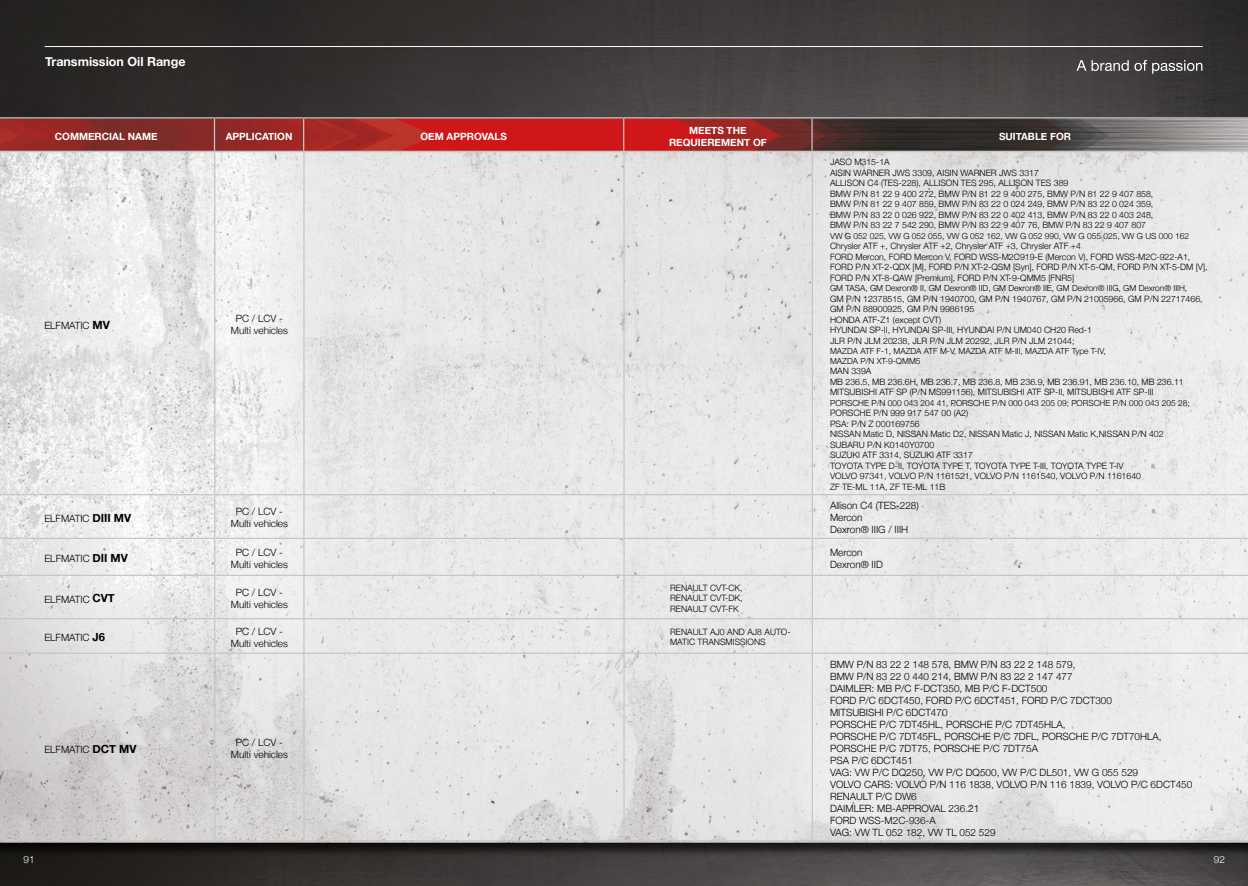
<style>
.page{position:relative;width:1248px;height:886px;background:#fff}
.page>*{position:absolute;margin:0;border:0;box-sizing:border-box;transform-origin:0 0}
.t1{font:700 12.5px "Helvetica Neue";color:#fff}
.t2{font:300 10px/12px "Helvetica Neue";color:#000;text-align:center}
.t3{font:700 10px/12px "Helvetica Neue";color:#fff;text-align:center}
.t4{font:300 10px "Helvetica Neue";color:#fff}
.t5{font:300 8.75px/10.5px "Helvetica Neue";color:#000}
.t6{font:300 8.38px/10px "Helvetica Neue";color:#000}
.s1{font-weight:700;font-size:11.25px}
</style>
<div class="page">
<img style="left:0;top:0;width:1247px;height:494px">
<img style="left:0;top:495px;width:1247px;height:391px">
<svg style="left:1076px;top:60px;width:52px;height:11px"></svg>
<svg style="left:1134px;top:60px;width:68px;height:14px"></svg>
<hr style="left:45px;top:46px;width:1157px;height:1px;background:#fff">
<hr style="left:214px;top:152px;width:1px;height:342px;background:#c6c6c6">
<hr style="left:303px;top:152px;width:1px;height:342px;background:#c6c6c6">
<hr style="left:623px;top:152px;width:1px;height:342px;background:#c6c6c6">
<hr style="left:811px;top:152px;width:1px;height:342px;background:#c6c6c6">
<hr style="left:0;top:494px;width:215px;height:1px;background:#c6c6c6">
<hr style="left:215px;top:494px;width:89px;height:1px;background:#c6c6c6">
<hr style="left:214px;top:495px;width:1px;height:43px;background:#c6c6c6">
<hr style="left:304px;top:494px;width:320px;height:1px;background:#c6c6c6">
<hr style="left:303px;top:495px;width:1px;height:43px;background:#c6c6c6">
<hr style="left:624px;top:494px;width:188px;height:1px;background:#c6c6c6">
<hr style="left:623px;top:495px;width:1px;height:43px;background:#c6c6c6">
<hr style="left:812px;top:494px;width:435px;height:1px;background:#c6c6c6">
<hr style="left:811px;top:495px;width:1px;height:43px;background:#c6c6c6">
<hr style="left:0;top:538px;width:215px;height:1px;background:#c6c6c6">
<hr style="left:215px;top:538px;width:89px;height:1px;background:#c6c6c6">
<hr style="left:214px;top:539px;width:1px;height:36px;background:#c6c6c6">
<hr style="left:304px;top:538px;width:320px;height:1px;background:#c6c6c6">
<hr style="left:303px;top:539px;width:1px;height:36px;background:#c6c6c6">
<hr style="left:624px;top:538px;width:188px;height:1px;background:#c6c6c6">
<hr style="left:623px;top:539px;width:1px;height:36px;background:#c6c6c6">
<hr style="left:812px;top:538px;width:435px;height:1px;background:#c6c6c6">
<hr style="left:811px;top:539px;width:1px;height:36px;background:#c6c6c6">
<hr style="left:0;top:575px;width:215px;height:1px;background:#c6c6c6">
<hr style="left:215px;top:575px;width:89px;height:1px;background:#c6c6c6">
<hr style="left:214px;top:576px;width:1px;height:42px;background:#c6c6c6">
<hr style="left:304px;top:575px;width:320px;height:1px;background:#c6c6c6">
<hr style="left:303px;top:576px;width:1px;height:42px;background:#c6c6c6">
<hr style="left:624px;top:575px;width:188px;height:1px;background:#c6c6c6">
<hr style="left:623px;top:576px;width:1px;height:42px;background:#c6c6c6">
<hr style="left:812px;top:575px;width:435px;height:1px;background:#c6c6c6">
<hr style="left:811px;top:576px;width:1px;height:42px;background:#c6c6c6">
<hr style="left:214px;top:619px;width:1px;height:33px;background:#c6c6c6">
<hr style="left:303px;top:619px;width:1px;height:33px;background:#c6c6c6">
<hr style="left:623px;top:619px;width:1px;height:33px;background:#c6c6c6">
<hr style="left:811px;top:619px;width:1px;height:33px;background:#c6c6c6">
<hr style="left:214px;top:654px;width:1px;height:186px;background:#c6c6c6">
<hr style="left:303px;top:654px;width:1px;height:186px;background:#c6c6c6">
<hr style="left:623px;top:654px;width:1px;height:186px;background:#c6c6c6">
<hr style="left:811px;top:654px;width:1px;height:186px;background:#c6c6c6">
<hr style="left:0;top:618px;width:215px;height:1px;background:#c6c6c6">
<hr style="left:215px;top:618px;width:89px;height:1px;background:#c6c6c6">
<hr style="left:304px;top:618px;width:320px;height:1px;background:#c6c6c6">
<hr style="left:624px;top:618px;width:188px;height:1px;background:#c6c6c6">
<hr style="left:812px;top:618px;width:435px;height:1px;background:#c6c6c6">
<hr style="left:0;top:652px;width:215px;height:2px;background:#c6c6c6">
<hr style="left:215px;top:652px;width:89px;height:2px;background:#c6c6c6">
<hr style="left:304px;top:652px;width:320px;height:2px;background:#c6c6c6">
<hr style="left:624px;top:652px;width:188px;height:2px;background:#c6c6c6">
<hr style="left:812px;top:652px;width:435px;height:2px;background:#c6c6c6">
<hr style="left:0;top:840px;width:215px;height:1px;background:#c6c6c6">
<hr style="left:215px;top:840px;width:89px;height:1px;background:#c6c6c6">
<hr style="left:304px;top:840px;width:320px;height:1px;background:#c6c6c6">
<hr style="left:624px;top:840px;width:188px;height:1px;background:#c6c6c6">
<hr style="left:812px;top:840px;width:435px;height:1px;background:#c6c6c6">
<hr style="left:0;top:117px;width:214px;height:1px;background:#c6c6c6">
<hr style="left:214px;top:117px;width:89px;height:1px;background:#c6c6c6">
<hr style="left:214px;top:118px;width:1px;height:33px;background:#c6c6c6">
<hr style="left:303px;top:117px;width:320px;height:1px;background:#c6c6c6">
<hr style="left:303px;top:118px;width:1px;height:33px;background:#c6c6c6">
<hr style="left:623px;top:117px;width:189px;height:1px;background:#c6c6c6">
<hr style="left:623px;top:118px;width:1px;height:33px;background:#c6c6c6">
<hr style="left:812px;top:117px;width:435px;height:1px;background:#c6c6c6">
<hr style="left:811px;top:118px;width:1px;height:33px;background:#c6c6c6">
<hr style="left:0;top:151px;width:214px;height:1px;background:#c6c6c6">
<hr style="left:214px;top:151px;width:89px;height:1px;background:#c6c6c6">
<hr style="left:303px;top:151px;width:320px;height:1px;background:#c6c6c6">
<hr style="left:623px;top:151px;width:189px;height:1px;background:#c6c6c6">
<hr style="left:812px;top:151px;width:435px;height:1px;background:#c6c6c6">
<h1 class="t1" style="left:45px;top:51px;width:142px">Transmission Oil Range</h1>
<p class="t3" style="left:55px;top:130px;width:104px">COMMERCIAL NAME</p>
<p class="t3" style="left:226px;top:130px;width:68px">APPLICATION</p>
<p class="t3" style="left:420px;top:130px;width:88px">OEM APPROVALS</p>
<p class="t3" style="left:669px;top:124px;width:99px">MEETS THE<br>REQUIEREMENT OF</p>
<p class="t3" style="left:998px;top:130px;width:74px">SUITABLE FOR</p>
<p class="t2" style="left:44px;top:318px;width:67px">ELFMATIC <span class="s1">MV</span></p>
<p class="t2" style="left:231px;top:312px;width:59px">PC / LCV -<br>Multi vehicles</p>
<p class="t5" style="left:830px;top:156px;width:325px">JASO M315-1A<br>AISIN WARNER JWS 3309, AISIN WARNER JWS 3317<br>ALLISON C4 (TES-228), ALLISON TES 295, ALLISON TES 389<br>BMW P/N 81 22 9 400 272, BMW P/N 81 22 9 400 275, BMW P/N 81 22 9 407 858, BMW P/N 81 22 9 407 859, BMW P/N 83 22 0 024 249, BMW P/N 83 22 0 024 359, BMW P/N 83 22 0 026 922, BMW P/N 83 22 0 402 413, BMW P/N 83 22 0 403 248, BMW P/N 83 22 7 542 290, BMW P/N 83 22 9 407 76, BMW P/N 83 22 9 407 807</p>
<p class="t6" style="left:830px;top:230px;width:360px">VW G 052 025, VW G 052 055, VW G 052 162, VW G 052 990, VW G 055 025, VW G US 000 162</p>
<p class="t5" style="left:830px;top:240px;width:379px">Chrysler ATF +, Chrysler ATF +2, Chrysler ATF +3, Chrysler ATF +4<br>FORD Mercon, FORD Mercon V, FORD WSS-M2C919-E (Mercon V), FORD WSS-M2C-922-A1, FORD P/N XT-2-QDX [M], FORD P/N XT-2-QSM [Syn], FORD P/N XT-5-QM, FORD P/N XT-5-DM [V], FORD P/N XT-8-QAW [Premium], FORD P/N XT-9-QMM5 [FNR5]</p>
<p class="t6" style="left:830px;top:282px;width:359px">GM TASA, GM Dexron® II, GM Dexron® IID, GM Dexron® IIE, GM Dexron® IIIG, GM Dexron® IIIH,</p>
<p class="t5" style="left:830px;top:292px;width:374px">GM P/N 12378515, GM P/N 1940700, GM P/N 1940767, GM P/N 21005966, GM P/N 22717466, GM P/N 88900925, GM P/N 9986195<br>HONDA ATF-Z1 (except CVT)<br>HYUNDAI SP-II, HYUNDAI SP-III, HYUNDAI P/N UM040 CH20 Red-1<br>JLR P/N JLM 20238, JLR P/N JLM 20292, JLR P/N JLM 21044;</p>
<p class="t6" style="left:830px;top:345px;width:277px">MAZDA ATF F-1, MAZDA ATF M-V, MAZDA ATF M-III, MAZDA ATF Type T-IV,<br>MAZDA P/N XT-9-QMM5</p>
<p class="t5" style="left:830px;top:365px;width:355px">MAN 339A<br>MB 236.5, MB 236.6H, MB 236.7, MB 236.8, MB 236.9, MB 236.91, MB 236.10, MB 236.11<br>MITSUBISHI ATF SP (P/N MS991156), MITSUBISHI ATF SP-II, MITSUBISHI ATF SP-III</p>
<p class="t6" style="left:830px;top:397px;width:361px">PORSCHE P/N 000 043 204 41, PORSCHE P/N 000 043 205 09; PORSCHE P/N 000 043 205 28;</p>
<p class="t5" style="left:830px;top:407px;width:335px">PORSCHE P/N 999 917 547 00 (A2)<br>PSA: P/N Z 000169756<br>NISSAN Matic D, NISSAN Matic D2, NISSAN Matic J, NISSAN Matic K,NISSAN P/N 402<br>SUBARU P/N K0140Y0700<br>SUZUKI ATF 3314, SUZUKI ATF 3317<br>TOYOTA TYPE D-II, TOYOTA TYPE T, TOYOTA TYPE T-III, TOYOTA TYPE T-IV<br>VOLVO 97341, VOLVO P/N 1161521, VOLVO P/N 1161540, VOLVO P/N 1161640<br>ZF TE-ML 11A, ZF TE-ML 11B</p>
<p class="t2" style="left:44px;top:512px;width:88px">ELFMATIC <span class="s1">DIII MV</span></p>
<p class="t2" style="left:231px;top:505px;width:59px">PC / LCV -<br>Multi vehicles</p>
<p class="t2" style="left:830px;top:499px;width:90px;text-align:left">Allison C4 (TES-228)<br>Mercon<br>Dexron® IIIG / IIIH</p>
<p class="t2" style="left:44px;top:552px;width:85px">ELFMATIC <span class="s1">DII MV</span></p>
<p class="t2" style="left:231px;top:545px;width:59px">PC / LCV -<br>Multi vehicles</p>
<p class="t2" style="left:830px;top:545px;width:54px;text-align:left">Mercon<br>Dexron® IID</p>
<p class="t2" style="left:44px;top:592px;width:72px">ELFMATIC <span class="s1">CVT</span></p>
<p class="t2" style="left:231px;top:585px;width:59px">PC / LCV -<br>Multi vehicles</p>
<p class="t5" style="left:670px;top:582px;width:74px;text-align:justify">RENAULT CVT-CK, RENAULT CVT-DK, RENAULT CVT-FK</p>
<p class="t2" style="left:44px;top:631px;width:62px">ELFMATIC <span class="s1">J6</span></p>
<p class="t2" style="left:231px;top:624px;width:59px">PC / LCV -<br>Multi vehicles</p>
<p class="t5" style="left:670px;top:626px;width:122px">RENAULT AJ0 AND AJ8 AUTO-<br>MATIC TRANSMISSIONS</p>
<p class="t2" style="left:44px;top:742px;width:94px">ELFMATIC <span class="s1">DCT MV</span></p>
<p class="t2" style="left:231px;top:735px;width:59px">PC / LCV -<br>Multi vehicles</p>
<p class="t2" style="left:830px;top:657px;width:364px;text-align:left">BMW P/N 83 22 2 148 578, BMW P/N 83 22 2 148 579,<br>BMW P/N 83 22 0 440 214, BMW P/N 83 22 2 147 477<br>DAIMLER: MB P/C F-DCT350, MB P/C F-DCT500<br>FORD P/C 6DCT450, FORD P/C 6DCT451, FORD P/C 7DCT300<br>MITSUBISHI P/C 6DCT470<br>PORSCHE P/C 7DT45HL, PORSCHE P/C 7DT45HLA,<br>PORSCHE P/C 7DT45FL, PORSCHE P/C 7DFL, PORSCHE P/C 7DT70HLA, PORSCHE P/C 7DT75, PORSCHE P/C 7DT75A<br>PSA P/C 6DCT451<br>VAG: VW P/C DQ250, VW P/C DQ500, VW P/C DL501, VW G 055 529<br>VOLVO CARS: VOLVO P/N 116 1838, VOLVO P/N 116 1839, VOLVO P/C 6DCT450<br>RENAULT P/C DW6<br>DAIMLER: MB-APPROVAL 236.21<br>FORD WSS-M2C-936-A<br>VAG: VW TL 052 182, VW TL 052 529</p>
<p class="t4" style="left:24px;top:851px;width:13px">91</p>
<p class="t4" style="left:1213px;top:851px;width:13px">92</p>
</div>
